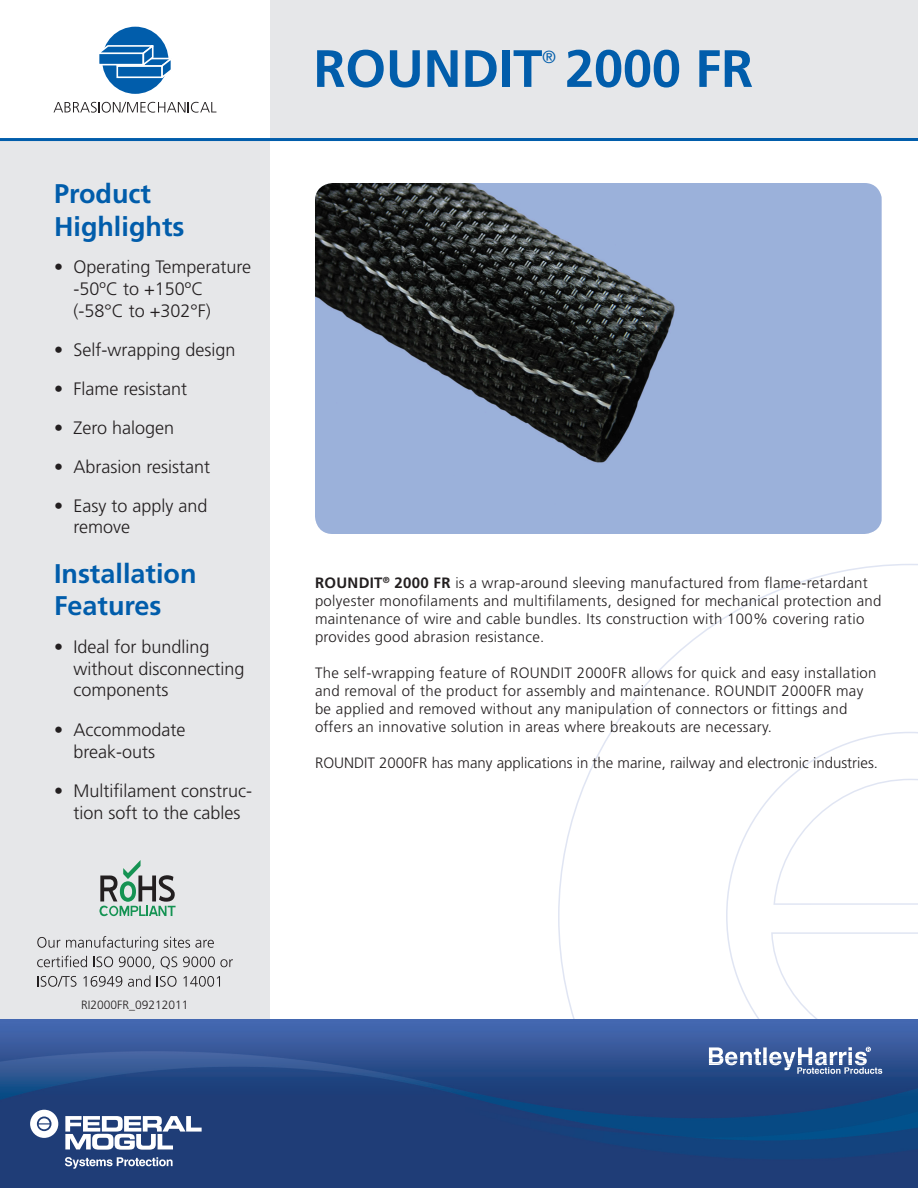
<style>
.page{position:relative;width:918px;height:1188px;background:#fff}
.page>*{position:absolute;margin:0;border:0;box-sizing:border-box;transform-origin:0 0}
.Product_Name{font:700 52.5px "Frutiger";letter-spacing:-.005em;color:#015dab}
.Sidebar_Head{font:700 27px/32.4px "Frutiger";color:#015dab}
.Sidebar_Bullet{font:300 18px/21.6px "Frutiger";color:#231f20}
.Product_Name-2{font:300 17.55px "Frutiger";color:#015dab}
.Body{font:300 15px/18px "Frutiger";letter-spacing:.02em;color:#231f20}
.Body-2{font:300 15px "Frutiger";color:#231f20}
.Body-3{font:300 12px "Frutiger";color:#231f20}
.s1{font-weight:700}
</style>
<div class="page">
<svg style="left:557px;top:564px;width:361px;height:456px"></svg>
<div style="left:0;top:140px;width:270px;height:888px;background:#e6e7e9"></div>
<div style="left:270px;top:0;width:648px;height:140px;background:#e6e7e9"></div>
<hr style="left:0;top:138px;width:918px;height:3px;background:#015dab">
<img style="left:0;top:1020px;width:918px;height:168px">
<svg style="left:30px;top:1110px;width:28px;height:28px"></svg>
<svg style="left:65px;top:1116px;width:137px;height:34px"></svg>
<svg style="left:65px;top:1157px;width:108px;height:12px"></svg>
<svg style="left:709px;top:778px;width:209px;height:296px"></svg>
<div style="left:102px;top:27px;width:66px;height:67px;background:#015dab;border-radius:50%"></div>
<svg style="left:99px;top:43px;width:72px;height:37px"></svg>
<svg style="left:54px;top:102px;width:162px;height:11px"></svg>
<img style="left:315px;top:183px;width:567px;height:351px">
<svg style="left:38px;top:976px;width:39px;height:11px"></svg>
<svg style="left:83px;top:976px;width:39px;height:11px"></svg>
<svg style="left:128px;top:975px;width:22px;height:12px"></svg>
<svg style="left:157px;top:976px;width:20px;height:11px"></svg>
<svg style="left:183px;top:976px;width:37px;height:11px"></svg>
<svg style="left:37px;top:936px;width:196px;height:33px"></svg>
<svg style="left:99px;top:860px;width:77px;height:56px"></svg>
<p class="Sidebar_Head" style="left:54px;top:178px;width:132px">Product<br>Highlights</p>
<p class="Sidebar_Bullet" style="left:74px;top:257px;width:179px;text-indent:-20px">• Operating Temperature -50ºC to +150ºC (-58°C to +302°F)</p>
<p class="Sidebar_Bullet" style="left:54px;top:339px;width:183px">• Self-wrapping design</p>
<p class="Sidebar_Bullet" style="left:54px;top:378px;width:135px">• Flame resistant</p>
<p class="Sidebar_Bullet" style="left:54px;top:417px;width:122px">• Zero halogen</p>
<p class="Sidebar_Bullet" style="left:54px;top:456px;width:158px">• Abrasion resistant</p>
<p class="Sidebar_Bullet" style="left:74px;top:495px;width:136px;line-height:21px;text-indent:-20px">• Easy to apply and remove</p>
<p class="Sidebar_Head" style="left:54px;top:558px;width:144px">Installation<br>Features</p>
<p class="Sidebar_Bullet" style="left:74px;top:637px;width:173px;text-indent:-20px">• Ideal for bundling without disconnecting components</p>
<p class="Sidebar_Bullet" style="left:74px;top:719px;width:113px;text-indent:-20px">• Accommodate break-outs</p>
<p class="Sidebar_Bullet" style="left:54px;top:781px;width:200px;text-align:center">• Multifilament construc&shy;tion soft to the cables</p>
<p class="Product_Name" style="left:314px;top:38px;width:441px">ROUNDIT 2000 FR</p>
<p class="Product_Name-2" style="left:542px;top:47px;width:15px">®</p>
<p class="Body" style="left:315px;top:574px;width:568px"><span class="s1">ROUNDIT</span><sup>®</sup> <span class="s1">2000 FR</span> is a wrap-around sleeving manufactured from flame-retardant polyester monofilaments and multifilaments, designed for mechanical protection and maintenance of wire and cable bundles. Its construction with 100% covering ratio provides good abrasion resistance.</p>
<p class="Body" style="left:315px;top:664px;width:563px">The self-wrapping feature of ROUNDIT 2000FR allows for quick and easy installation and removal of the product for assembly and maintenance. ROUNDIT 2000FR may be applied and removed without any manipulation of connectors or fittings and offers an innovative solution in areas where breakouts are necessary.</p>
<p class="Body-2" style="left:315px;top:754px;width:565px">ROUNDIT 2000FR has many applications in the marine, railway and electronic industries.</p>
<p class="Body-3" style="left:81px;top:998px;width:109px">RI2000FR_09212011</p>
</div>
